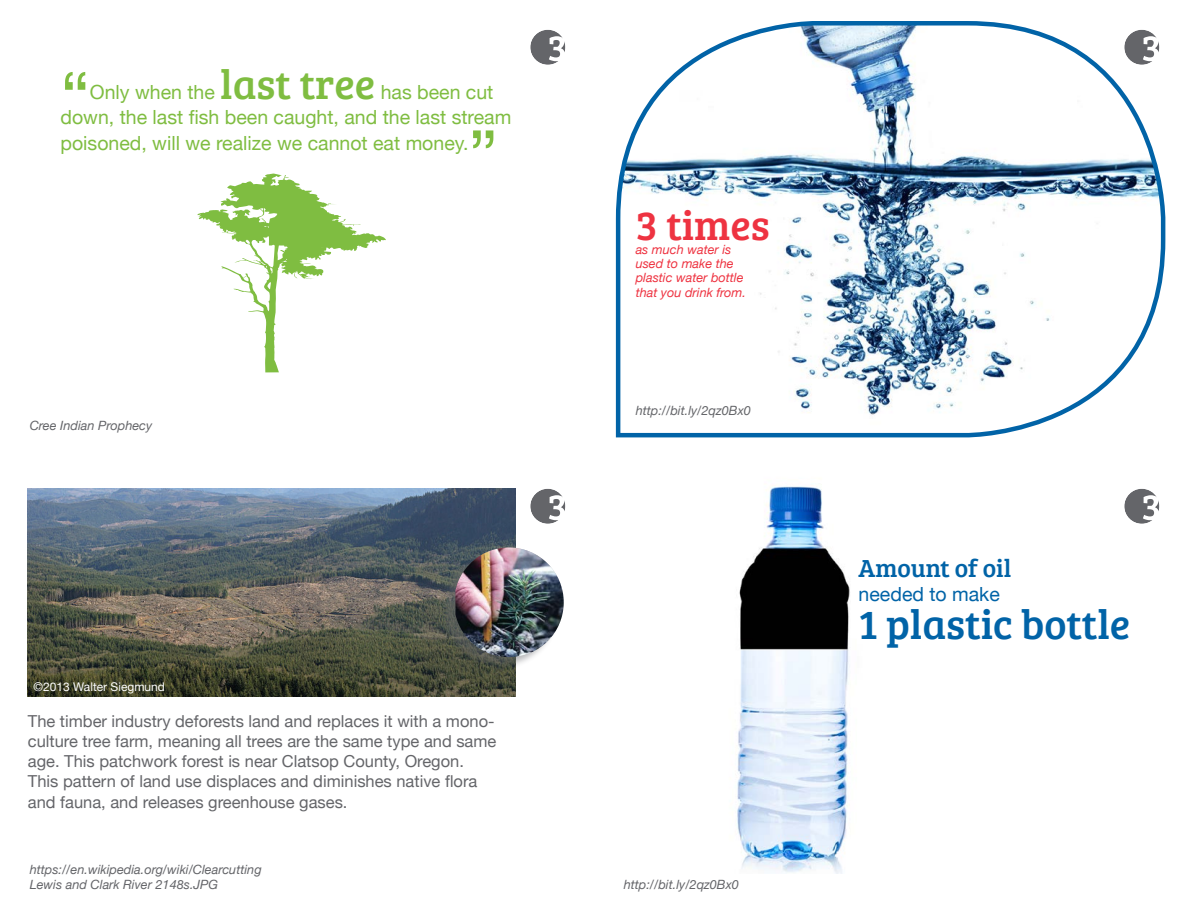
<style>
.page{position:relative;width:1188px;height:918px;background:#fff}
.page>*{position:absolute;margin:0;border:0;box-sizing:border-box;transform-origin:0 0}
.Card_Text_1_-_13_17{font:69px "Helvetica Neue";color:#7fbd41}
.Card_Text_13_16{font:42px "Bree Serif";color:#0163a7}
.Card_Source__Excerpt{font:42px "Bree Serif";color:#ee3341}
.Card_Text_13_16-2{font:25.5px "Bree Serif";color:#0163a7}
.Card_Text_1_-_13_17-2{font:19.5px/25.5px "Helvetica Neue";color:#7fbd41}
.Card_Text_13_16-3{font:19.5px "Helvetica Neue";color:#0163a7}
.Card_Text_2_-_11_13{font:16.5px/20.2px "Helvetica Neue";color:#646569}
.Card_Source__Excerpt-2{font:italic 12.75px/14.2px "Helvetica Neue";color:#646569}
.Card_Source__Excerpt-3{font:italic 12.75px/14.2px "Helvetica Neue";color:#ee3341}
.Card_Text_2_-_11_13-2{font:12px "Helvetica Neue";color:#fff}
.s1{font-family:"Bree Serif";font-size:42px}
</style>
<div class="page">
<svg style="left:615px;top:21px;width:551px;height:417px"></svg>
<svg style="left:197px;top:173px;width:189px;height:200px"></svg>
<img style="left:28px;top:489px;width:488px;height:208px">
<div style="left:440px;top:548px;width:120px;height:122px;background:#646569;opacity:.45"></div>
<img style="left:455px;top:547px;width:109px;height:110px">
<img style="left:737px;top:486px;width:113px;height:387px">
<svg style="left:1124px;top:30px;width:35px;height:35px"></svg>
<svg style="left:530px;top:30px;width:35px;height:35px"></svg>
<svg style="left:1124px;top:489px;width:35px;height:35px"></svg>
<svg style="left:530px;top:489px;width:35px;height:35px"></svg>
<p class="Card_Text_1_-_13_17-2" style="left:61px;top:80px;width:452px;text-indent:29px">Only when the <span class="s1">last tree</span> has been cut down, the last fish been caught, and the last stream poisoned, will we realize we cannot eat money.</p>
<p class="Card_Text_1_-_13_17" style="left:61px;top:47px;width:31px">“</p>
<p class="Card_Text_1_-_13_17" style="left:469px;top:105px;width:31px">”</p>
<p class="Card_Source__Excerpt-2" style="left:30px;top:419px;width:124px">Cree Indian Prophecy</p>
<p class="Card_Text_2_-_11_13-2" style="left:34px;top:678px;width:133px">©2013 Walter Siegmund</p>
<p class="Card_Text_2_-_11_13" style="left:28px;top:711px;width:470px">The timber industry deforests land and replaces it with a mono&shy;culture tree farm, meaning all trees are the same type and same age. This patchwork forest is near Clatsop County, Oregon.<br>This pattern of land use displaces and diminishes native flora and fauna, and releases greenhouse gases.</p>
<p class="Card_Source__Excerpt-2" style="left:30px;top:864px;width:233px">https://en.wikipedia.org/wiki/Clearcutting<br>Lewis and Clark River 2148s.JPG</p>
<p class="Card_Source__Excerpt" style="left:636px;top:194px;width:136px">3 times</p>
<p class="Card_Source__Excerpt-3" style="left:636px;top:243px;width:112px">as much water is used to make the plastic water bottle that you drink from.</p>
<p class="Card_Source__Excerpt-2" style="left:636px;top:405px;width:117px">http://bit.ly/2qz0Bx0</p>
<p class="Card_Text_13_16-2" style="left:859px;top:550px;width:154px">Amount of oil</p>
<p class="Card_Text_13_16-3" style="left:859px;top:580px;width:143px">needed to make</p>
<p class="Card_Text_13_16" style="left:859px;top:594px;width:273px">1 plastic bottle</p>
<p class="Card_Source__Excerpt-2" style="left:624px;top:878px;width:117px">http://bit.ly/2qz0Bx0</p>
</div>
